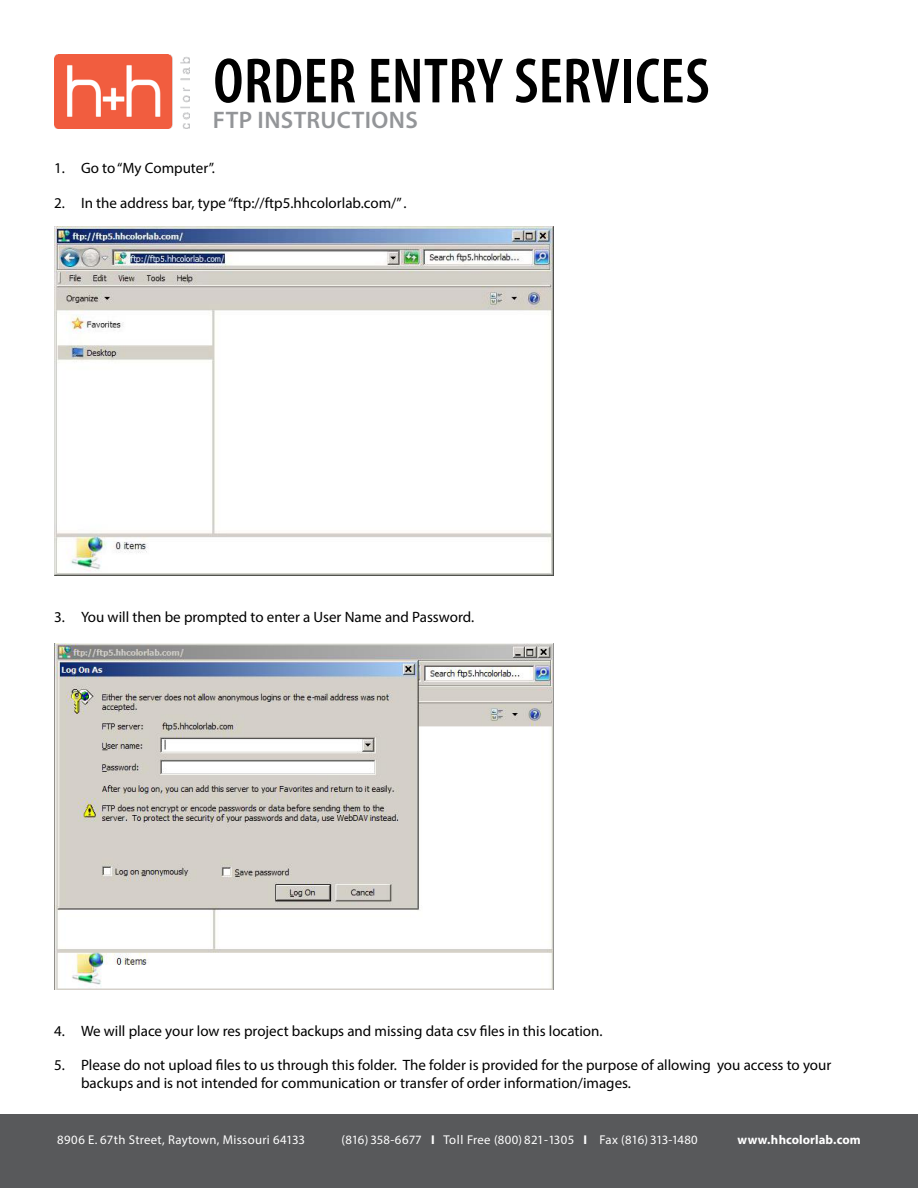
<style>
.page{position:relative;width:918px;height:1188px;background:#fff}
.page>*{position:absolute;margin:0;border:0;box-sizing:border-box;transform-origin:0 0}
.t1{font:600 condensed 64.5px "Myriad Pro";letter-spacing:.005em;color:#000}
.t2{font:600 24px "Myriad Pro";letter-spacing:.015em;color:#939598}
.t3{font:15px/18px "Myriad Pro";color:#000}
.t4{font:12.75px "Myriad Pro";color:#fff}
.t5{font:12.75px "Myriad Pro";letter-spacing:.025em;color:#fff}
.t6{font:700 12.75px "Myriad Pro";color:#fff}
.s1{font-weight:700}
</style>
<div class="page">
<div style="left:0;top:1115px;width:918px;height:73px;background:#58595b"></div>
<img style="left:54px;top:54px;width:136px;height:74px">
<img style="left:54px;top:227px;width:500px;height:348px">
<img style="left:54px;top:644px;width:500px;height:346px">
<h1 class="t1" style="left:213px;top:41px;width:498px">ORDER ENTRY SERVICES</h1>
<h2 class="t2" style="left:213px;top:105px;width:206px">FTP INSTRUCTIONS</h2>
<p class="t3" style="left:54px;top:159px;width:162px">1. Go to “My Computer”.</p>
<p class="t3" style="left:54px;top:193px;width:354px">2. In the address bar, type “ftp://ftp5.hhcolorlab.com/” .</p>
<p class="t3" style="left:54px;top:607px;width:422px">3. You will then be prompted to enter a User Name and Password.</p>
<p class="t3" style="left:54px;top:1021px;width:550px">4. We will place your low res project backups and missing data csv files in this location.</p>
<p class="t3" style="left:81px;top:1056px;width:752px;text-indent:-27px">5. Please do not upload files to us through this folder. The folder is provided for the purpose of allowing you access to your backups and is not intended for communication or transfer of order information/images.</p>
<p class="t5" style="left:57px;top:1132px;width:249px">8906 E. 67th Street, Raytown, Missouri 64133</p>
<p class="t4" style="left:342px;top:1132px;width:358px">(816) 358-6677 <span class="s1">I</span> Toll Free (800) 821-1305 <span class="s1">I</span> Fax (816) 313-1480</p>
<p class="t6" style="left:737px;top:1131px;width:125px">www.hhcolorlab.com</p>
</div>
